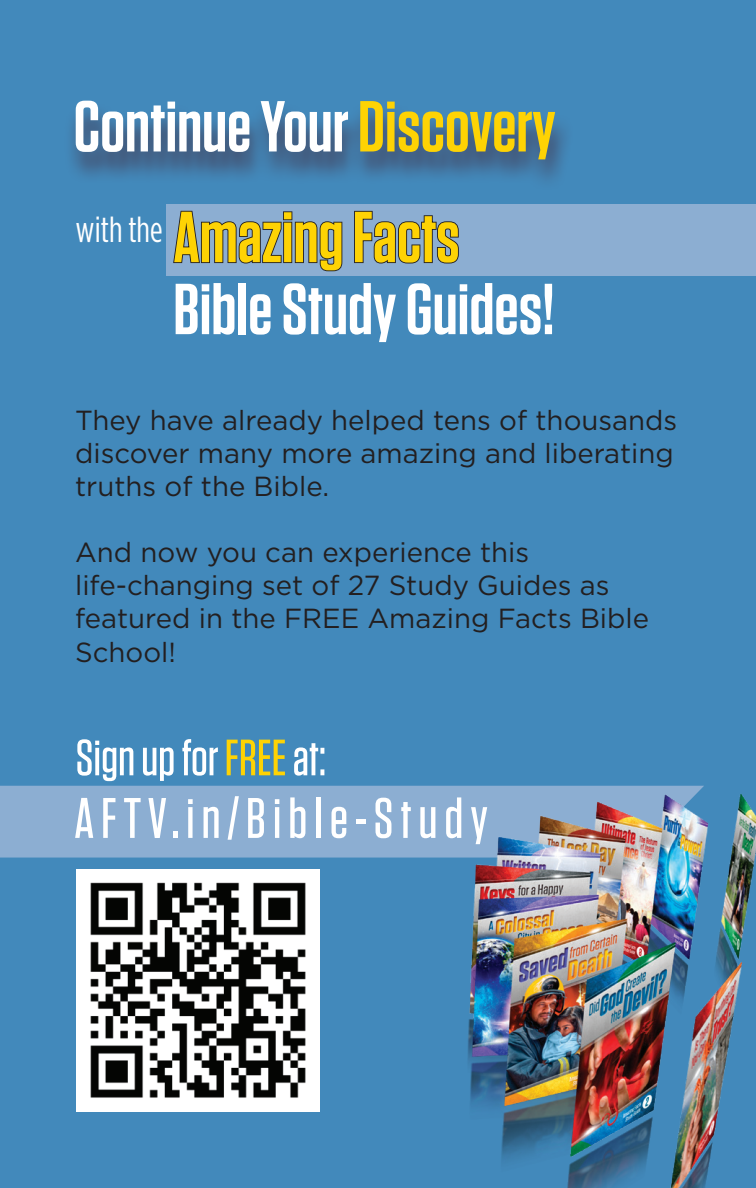
<style>
.page{position:relative;width:756px;height:1188px;background:#4289bb}
.page>*{position:absolute;margin:0;border:0;box-sizing:border-box;transform-origin:0 0}
.t1{font:600 72px/72px "Tungsten";color:#fff}
.t2{font:500 57px "Tungsten";letter-spacing:.12em;color:#fff}
.t3{font:500 51px "Tungsten";color:#fff}
.t4{font:27.6px/33px "Gotham HTF";color:#231f20}
.s1{color:#fed304}
.s2{color:#231f20}
</style>
<div class="page">
<div style="left:166px;top:204px;width:590px;height:72px;background:#8caed2"></div>
<div style="left:64px;top:102px;width:511px;height:89px;background:#442f44;opacity:.75"></div>
<img style="left:8px;top:785px;width:748px;height:403px">
<img style="left:76px;top:870px;width:243px;height:242px">
<h1 class="t1" style="left:74px;top:92px;width:484px">Continue Your <span class="s1">Discovery</span></h1>
<h1 class="t1" style="left:173px;top:203px;width:383px;text-indent:-98px"><sup>with</sup> <sup>the</sup> <span class="s2">Amazing Facts<br></span>Bible Study Guides!</h1>
<p class="t4" style="left:75px;top:403px;width:604px">They have already helped tens of thousands discover many more amazing and liberating truths of the Bible.</p>
<p class="t4" style="left:75px;top:536px;width:576px">And now you can experience this life-changing set of 27 Study Guides as featured in the FREE Amazing Facts Bible<br>School!</p>
<h3 class="t3" style="left:76px;top:731px;width:252px">Sign up for <span class="s1">FREE</span> at:</h3>
<h2 class="t2" style="left:74px;top:788px;width:415px">AFTV.in/Bible-Study</h2>
</div>
